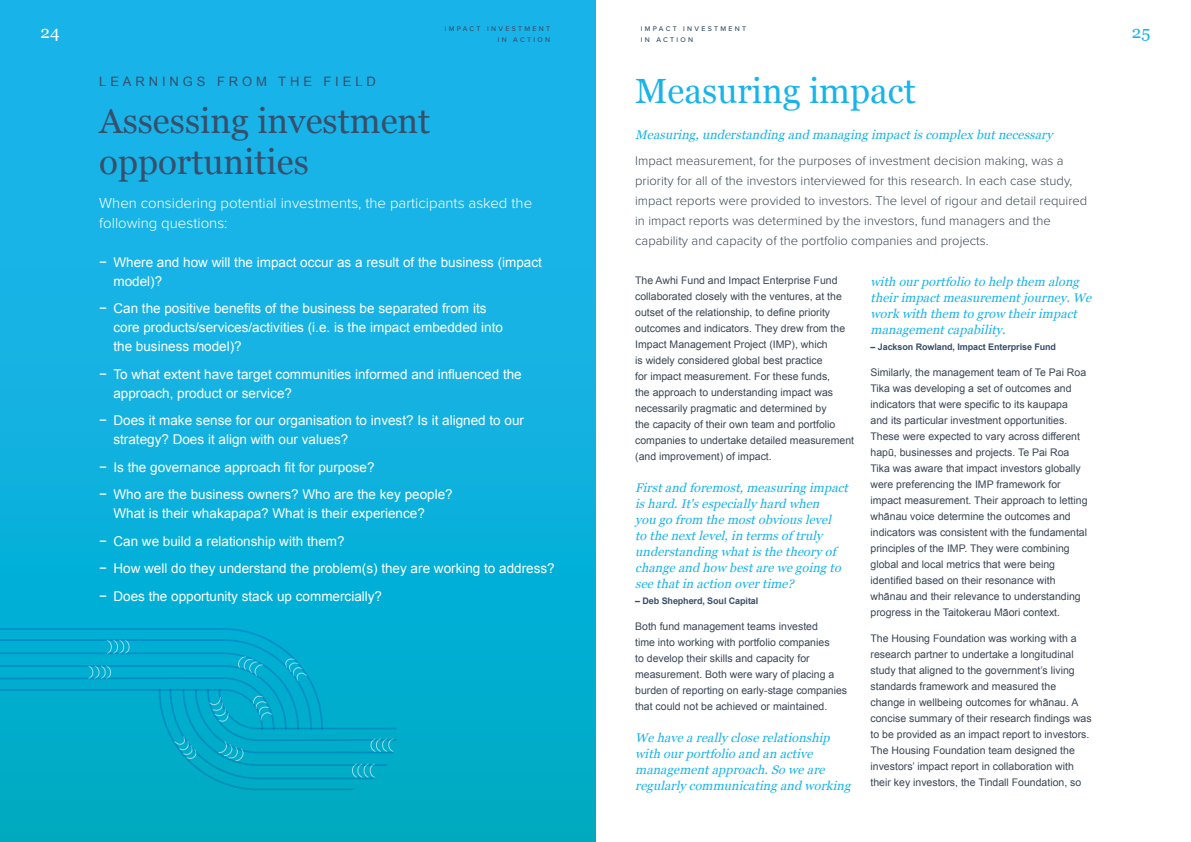
<style>
.page{position:relative;width:1191px;height:842px;background:#fff}
.page>*{position:absolute;margin:0;border:0;box-sizing:border-box;transform-origin:0 0}
.t1{font:35px/41px "Georgia";color:#374f6b}
.t2{font:35px "Georgia";color:#18b4e9}
.t3{font:17px "Georgia";color:#fff}
.t4{font:17px "Georgia";color:#18b4e9}
.t5{font:300 15px/20px "Proxima Nova";color:#fff}
.t6{font:13.5px/19px "Arial";color:#fff}
.t7{font:300 13px/20px "Proxima Nova";color:#3a4755}
.t8{font:13px "Arial";letter-spacing:.3em;color:#374f6b}
.t9{font:italic 12.5px/16px "Georgia";letter-spacing:.01em;color:#18b4e9}
.t10{font:10.5px/16px "Arial";color:#3a4755}
.t11{font:700 9px "Arial";letter-spacing:-.01em;color:#374f6b}
.t12{font:500 7px/11px "Proxima Nova";letter-spacing:.33em;color:#374f6b}
</style>
<div class="page">
<div style="left:0;top:0;width:595px;height:842px;background:linear-gradient(to bottom,#1fb6f1,#00acc7)"></div>
<svg style="left:0;top:627px;width:397px;height:164px;background:#01aacb"></svg>
<p class="t12" style="left:445px;top:23px;width:107px">IMPACT INVESTMENT</p>
<h2 class="t3" style="left:41px;top:20px;width:21px">24</h2>
<p class="t12" style="left:498px;top:34px;width:54px">IN ACTION</p>
<p class="t12" style="left:641px;top:23px;width:107px">IMPACT INVESTMENT<br>IN ACTION</p>
<h2 class="t4" style="left:1131px;top:20px;width:20px">25</h2>
<p class="t8" style="left:99px;top:73px;width:278px">LEARNINGS FROM THE FIELD</p>
<h1 class="t1" style="left:99px;top:99px;width:332px">Assessing investment opportunities</h1>
<h3 class="t5" style="left:99px;top:193px;width:434px">When considering potential investments, the participants asked the following questions:</h3>
<p class="t6" style="left:113px;top:253px;width:430px;text-indent:-14px">− Where and how will the impact occur as a result of the business (impact model)?</p>
<p class="t6" style="left:113px;top:299px;width:391px;text-indent:-14px">− Can the positive benefits of the business be separated from its core products/services/activities (i.e. is the impact embedded into the business model)?</p>
<p class="t6" style="left:113px;top:365px;width:410px;text-indent:-14px">− To what extent have target communities informed and influenced the approach, product or service?</p>
<p class="t6" style="left:113px;top:411px;width:412px;text-indent:-14px">− Does it make sense for our organisation to invest? Is it aligned to our strategy? Does it align with our values?</p>
<p class="t6" style="left:99px;top:453px;width:355px;line-height:27.5px">− Is the governance approach fit for purpose?<br>− Who are the business owners? Who are the key people?</p>
<p class="t6" style="left:99px;top:500px;width:457px;line-height:27.5px;text-indent:14px">What is their whakapapa? What is their experience?<br>− Can we build a relationship with them?<br>− How well do they understand the problem(s) they are working to address? − Does the opportunity stack up commercially?</p>
<h1 class="t2" style="left:635px;top:65px;width:282px">Measuring impact</h1>
<p class="t9" style="left:635px;top:126px;width:423px">Measuring,understandingand managingimpactiscomplexbutnecessary</p>
<p class="t7" style="left:635px;top:150px;width:453px">Impact measurement, for the purposes of investment decision making, was a priority for all of the investors interviewed for this research. In each case study, impact reports were provided to investors. The level of rigour and detail required in impact reports was determined by the investors, fund managers and the capability and capacity of the portfolio companies and projects.</p>
<p class="t10" style="left:635px;top:272px;width:220px">The Awhi Fund and Impact Enterprise Fund collaborated closely with the ventures, at the outset of the relationship, to define priority outcomes and indicators. They drew from the Impact Management Project (IMP), which<br>is widely considered global best practice<br>for impact measurement. For these funds,<br>the approach to understanding impact was necessarily pragmatic and determined by<br>the capacity of their own team and portfolio companies to undertake detailed measurement (and improvement) of impact.</p>
<p class="t9" style="left:635px;top:479px;width:218px">Firstand foremost,measuringimpact ishard.It'sespeciallyhard when<br>you gofrom themostobviouslevel tothenextlevel,in termsof truly understandingwhatisthetheoryof changeand how bestarewegoingto seethatin action overtime?</p>
<p class="t11" style="left:635px;top:595px;width:125px">– Deb Shepherd, Soul Capital</p>
<p class="t10" style="left:635px;top:618px;width:213px">Both fund management teams invested<br>time into working with portfolio companies<br>to develop their skills and capacity for measurement. Both were wary of placing a burden of reporting on early-stage companies that could not be achieved or maintained.</p>
<p class="t9" style="left:635px;top:729px;width:221px">Wehaveareallycloserelationship with ourportfolioand an active managementapproach.Soweare regularlycommunicatingand working</p>
<p class="t9" style="left:870px;top:273px;width:226px">with ourportfoliotohelp them along theirimpactmeasurementjourney.We workwith them togrow theirimpact managementcapability.</p>
<p class="t11" style="left:870px;top:341px;width:187px">– Jackson Rowland, Impact Enterprise Fund</p>
<p class="t10" style="left:870px;top:365px;width:218px">Similarly, the management team of Te Pai Roa Tika was developing a set of outcomes and indicators that were specific to its kaupapa and its particular investment opportunities.<br>These were expected to vary across different hapū, businesses and projects. Te Pai Roa Tika was aware that impact investors globally were preferencing the IMP framework for impact measurement. Their approach to letting whānau voice determine the outcomes and indicators was consistent with the fundamental principles of the IMP. They were combining global and local metrics that were being identified based on their resonance with whānau and their relevance to understanding progress in the Taitokerau Māori context.</p>
<p class="t10" style="left:870px;top:631px;width:223px">The Housing Foundation was working with a research partner to undertake a longitudinal study that aligned to the government’s living standards framework and measured the change in wellbeing outcomes for whānau. A concise summary of their research findings was to be provided as an impact report to investors.<br>The Housing Foundation team designed the investors’ impact report in collaboration with their key investors, the Tindall Foundation, so</p>
</div>
